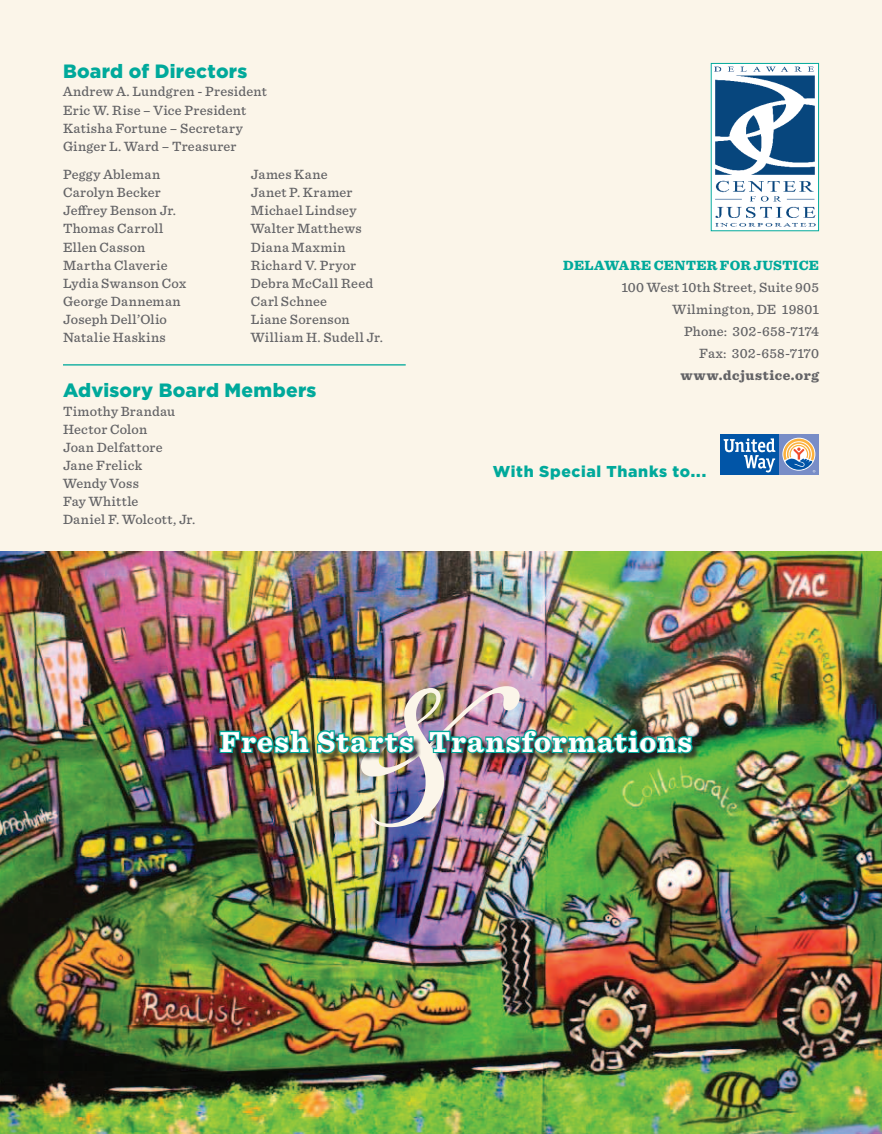
<style>
.page{position:relative;width:882px;height:1134px;background:#fbf5e9}
.page>*{position:absolute;margin:0;border:0;box-sizing:border-box;transform-origin:0 0}
.quote{font:297.32px "Bickham Script MM 600";color:#fbf5e9}
.quote-2{font:700 30.28px "Sentinel";letter-spacing:.04em;color:#fff}
.subheading{font:900 19.25px "Gotham";letter-spacing:.015em;color:#00a99b}
.t1{font:900 15.75px "Gotham";letter-spacing:.04em;color:#00a99b}
.t2{font:500 14px "Sentinel";letter-spacing:.02em;color:#636366}
.subheading-2{font:900 14px "Sentinel";letter-spacing:.025em;color:#00a99b}
.t3{font:900 14px "Sentinel";letter-spacing:.04em;color:#636366}
</style>
<div class="page">
<img style="left:0;top:552px;width:882px;height:582px">
<div style="left:221px;top:731px;width:479px;height:31px;background:#231f20;opacity:.75"></div>
<img style="left:218px;top:729px;width:197px;height:28px">
<img style="left:428px;top:728px;width:266px;height:29px">
<div style="left:779px;top:434px;width:40px;height:41px;background:#788dc7"></div>
<svg style="left:782px;top:438px;width:33px;height:33px"></svg>
<div style="left:721px;top:434px;width:58px;height:41px;background:#0155a7"></div>
<svg style="left:724px;top:438px;width:51px;height:35px"></svg>
<svg style="left:783px;top:439px;width:32px;height:34px"></svg>
<img style="left:713px;top:65px;width:104px;height:164px">
<div style="left:711px;top:63px;width:108px;height:168px;border:1px solid #00a99b"></div>
<hr style="left:63px;top:364px;width:343px;height:2px;background:#00a99b">
<p class="subheading" style="left:63px;top:60px;width:186px">Board of Directors</p>
<p class="t2" style="left:63px;top:81px;width:205px">Andrew A. Lundgren - President</p>
<p class="t2" style="left:63px;top:99px;width:185px">Eric W. Rise – Vice President</p>
<p class="t2" style="left:63px;top:117px;width:181px">Katisha Fortune – Secretary</p>
<p class="t2" style="left:63px;top:135px;width:175px">Ginger L. Ward – Treasurer</p>
<p class="t2" style="left:63px;top:164px;width:99px">Peggy Ableman</p>
<p class="t2" style="left:63px;top:182px;width:99px">Carolyn Becker</p>
<p class="t2" style="left:63px;top:200px;width:115px">Jeffrey Benson Jr.</p>
<p class="t2" style="left:63px;top:218px;width:102px">Thomas Carroll</p>
<p class="t2" style="left:63px;top:236px;width:84px">Ellen Casson</p>
<p class="t2" style="left:63px;top:254px;width:106px">Martha Claverie</p>
<p class="t2" style="left:63px;top:272px;width:125px">Lydia Swanson Cox</p>
<p class="t2" style="left:63px;top:291px;width:119px">George Danneman</p>
<p class="t2" style="left:63px;top:309px;width:106px">Joseph Dell’Olio</p>
<p class="t2" style="left:63px;top:327px;width:104px">Natalie Haskins</p>
<p class="t2" style="left:251px;top:164px;width:78px">James Kane</p>
<p class="t2" style="left:251px;top:182px;width:103px">Janet P. Kramer</p>
<p class="t2" style="left:251px;top:200px;width:107px">Michael Lindsey</p>
<p class="t2" style="left:251px;top:218px;width:112px">Walter Matthews</p>
<p class="t2" style="left:251px;top:236px;width:96px">Diana Maxmin</p>
<p class="t2" style="left:251px;top:254px;width:107px">Richard V. Pryor</p>
<p class="t2" style="left:251px;top:272px;width:124px">Debra McCall Reed</p>
<p class="t2" style="left:251px;top:291px;width:78px">Carl Schnee</p>
<p class="t2" style="left:251px;top:309px;width:100px">Liane Sorenson</p>
<p class="t2" style="left:251px;top:327px;width:134px">William H. Sudell Jr.</p>
<p class="subheading" style="left:63px;top:379px;width:255px">Advisory Board Members</p>
<p class="t2" style="left:63px;top:400px;width:114px">Timothy Brandau</p>
<p class="t2" style="left:63px;top:418px;width:86px">Hector Colon</p>
<p class="t2" style="left:63px;top:436px;width:101px">Joan Delfattore</p>
<p class="t2" style="left:63px;top:454px;width:81px">Jane Frelick</p>
<p class="t2" style="left:63px;top:473px;width:77px">Wendy Voss</p>
<p class="t2" style="left:63px;top:491px;width:77px">Fay Whittle</p>
<p class="t2" style="left:63px;top:509px;width:134px">Daniel F. Wolcott, Jr.</p>
<p class="subheading-2" style="left:563px;top:255px;width:257px">DELAWARE CENTER FOR JUSTICE</p>
<p class="t2" style="left:621px;top:277px;width:199px">100 West 10th Street, Suite 905</p>
<p class="t2" style="left:673px;top:299px;width:148px">Wilmington, DE 19801</p>
<p class="t2" style="left:684px;top:321px;width:136px">Phone: 302-658-7174</p>
<p class="t2" style="left:699px;top:343px;width:121px">Fax: 302-658-7170</p>
<p class="t3" style="left:680px;top:364px;width:140px">www.dcjustice.org</p>
<p class="t1" style="left:493px;top:461px;width:215px">With Special Thanks to...</p>
<p class="quote" style="left:351px;top:552px;width:141px">&amp;</p>
<p class="quote-2" style="left:429px;top:718px;width:265px">Transformations</p>
<p class="quote-2" style="left:220px;top:718px;width:195px">Fresh Starts</p>
</div>
